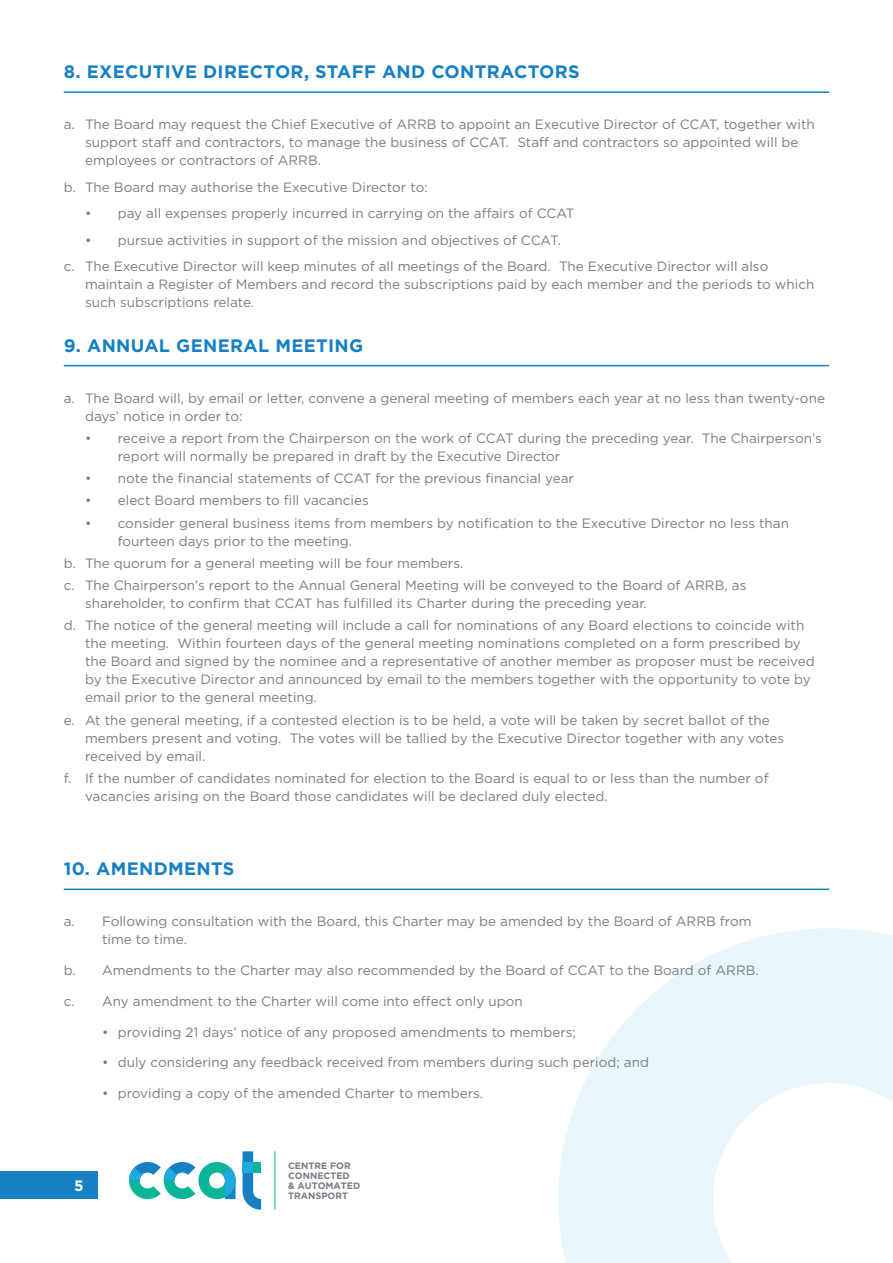
<style>
.page{position:relative;width:893px;height:1263px;background:#fff}
.page>*{position:absolute;margin:0;border:0;box-sizing:border-box;transform-origin:0 0}
.t1{font:700 18px "Gotham";letter-spacing:.02em;color:#1680c3}
.t2{font:700 15px "Gotham";color:#fff}
.t3{font:13.5px/18px "Gotham";color:#777d83}
.t4{font:700 9.3px/10.2px "Gotham";color:#777d83}
</style>
<div class="page">
<div style="left:0;top:1172px;width:98px;height:27px;background:#1680c3"></div>
<svg style="left:558px;top:928px;width:335px;height:335px;fill:#e9f6fc"></svg>
<svg style="left:129px;top:1162px;width:107px;height:37px"></svg>
<svg style="left:243px;top:1151px;width:18px;height:59px"></svg>
<div style="left:243px;top:1162px;width:18px;height:10px;background:#09b599"></div>
<div style="left:243px;top:1162px;width:10px;height:10px;background:#1fa9e1"></div>
<hr style="left:274px;top:1151px;width:1px;height:59px;background:#09b599">
<hr style="left:64px;top:365px;width:765px;height:1px;background:#1680c3">
<hr style="left:64px;top:91px;width:765px;height:2px;background:#1680c3">
<hr style="left:64px;top:888px;width:765px;height:2px;background:#1680c3">
<h1 class="t1" style="left:64px;top:60px;width:517px">8. EXECUTIVE DIRECTOR, STAFF AND CONTRACTORS</h1>
<p class="t3" style="left:85px;top:115px;width:731px;text-indent:-21px">a. The Board may request the Chief Executive of ARRB to appoint an Executive Director of CCAT, together with support staff and contractors, to manage the business of CCAT. Staff and contractors so appointed will be employees or contractors of ARRB.</p>
<p class="t3" style="left:64px;top:178px;width:366px">b. The Board may authorise the Executive Director to:</p>
<p class="t3" style="left:85px;top:204px;width:491px">• pay all expenses properly incurred in carrying on the affairs of CCAT</p>
<p class="t3" style="left:64px;top:226px;width:706px;line-height:26.5px;text-indent:21px">• pursue activities in support of the mission and objectives of CCAT.<br>c. The Executive Director will keep minutes of all meetings of the Board. The Executive Director will also</p>
<p class="t3" style="left:85px;top:275px;width:731px">maintain a Register of Members and record the subscriptions paid by each member and the periods to which such subscriptions relate.</p>
<h1 class="t1" style="left:64px;top:333px;width:301px">9. ANNUAL GENERAL MEETING</h1>
<p class="t3" style="left:85px;top:389px;width:741px;text-indent:-21px">a. The Board will, by email or letter, convene a general meeting of members each year at no less than twenty-one days’ notice in order to:</p>
<p class="t3" style="left:118px;top:429px;width:705px;text-indent:-33px">• receive a report from the Chairperson on the work of CCAT during the preceding year. The Chairperson’s report will normally be prepared in draft by the Executive Director</p>
<p class="t3" style="left:85px;top:469px;width:490px">• note the financial statements of CCAT for the previous financial year</p>
<p class="t3" style="left:85px;top:491px;width:285px">• elect Board members to fill vacancies</p>
<p class="t3" style="left:118px;top:513px;width:673px;text-indent:-33px">• consider general business items from members by notification to the Executive Director no less than fourteen days prior to the meeting.</p>
<p class="t3" style="left:64px;top:552px;width:684px;line-height:22.2px">b. The quorum for a general meeting will be four members.<br>c. The Chairperson’s report to the Annual General Meeting will be conveyed to the Board of ARRB, as</p>
<p class="t3" style="left:64px;top:592px;width:742px;line-height:22.2px;text-indent:21px">shareholder, to confirm that CCAT has fulfilled its Charter during the preceding year.<br>d. The notice of the general meeting will include a call for nominations of any Board elections to coincide with</p>
<p class="t3" style="left:85px;top:634px;width:731px">the meeting. Within fourteen days of the general meeting nominations completed on a form prescribed by the Board and signed by the nominee and a representative of another member as proposer must be received by the Executive Director and announced by email to the members together with the opportunity to vote by email prior to the general meeting.</p>
<p class="t3" style="left:85px;top:710px;width:701px;text-indent:-21px">e. At the general meeting, if a contested election is to be held, a vote will be taken by secret ballot of the members present and voting. The votes will be tallied by the Executive Director together with any votes received by email.</p>
<p class="t3" style="left:85px;top:769px;width:685px;text-indent:-21px">f. If the number of candidates nominated for election to the Board is equal to or less than the number of vacancies arising on the Board those candidates will be declared duly elected.</p>
<h1 class="t1" style="left:64px;top:857px;width:172px">10. AMENDMENTS</h1>
<p class="t3" style="left:102px;top:912px;width:651px;text-indent:-38px">a. Following consultation with the Board, this Charter may be amended by the Board of ARRB from time to time.</p>
<p class="t3" style="left:64px;top:961px;width:697px">b. Amendments to the Charter may also recommended by the Board of CCAT to the Board of ARRB.</p>
<p class="t3" style="left:64px;top:992px;width:461px">c. Any amendment to the Charter will come into effect only upon</p>
<p class="t3" style="left:102px;top:1022px;width:475px">• providing 21 days’ notice of any proposed amendments to members;</p>
<p class="t3" style="left:102px;top:1053px;width:548px">• duly considering any feedback received from members during such period; and</p>
<p class="t3" style="left:102px;top:1084px;width:383px">• providing a copy of the amended Charter to members.</p>
<p class="t2" style="left:74px;top:1176px;width:11px">5</p>
<p class="t4" style="left:288px;top:1160px;width:74px">CENTRE FOR<br>CONNECTED<br>&amp; AUTOMATED<br>TRANSPORT</p>
</div>
